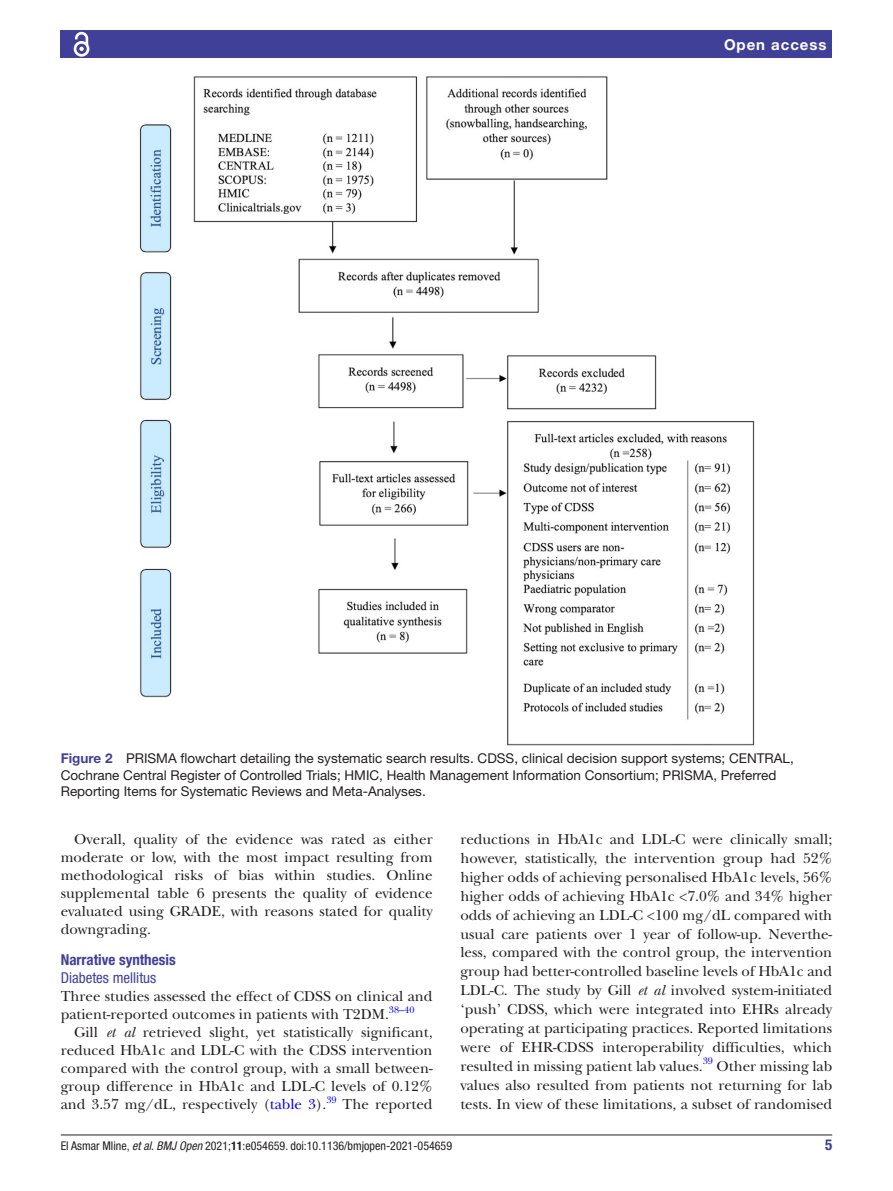
<style>
.page{position:relative;width:893px;height:1191px;background:#fff}
.page>*{position:absolute;margin:0;border:0;box-sizing:border-box;transform-origin:0 0}
.t1{font:15px/18.9px "New Baskerville";color:#231f20;text-align:justify}
.t2{font:700 condensed 15px "Helvetica Neue LT Std";color:#414099}
.t3{font:condensed 15px "Helvetica Neue LT Std";color:#414099}
.t4{font:700 15px "Helvetica Neue LT Std";letter-spacing:.065em;color:#fff}
.t5{font:13.5px/16.2px "Helvetica Neue LT Std";color:#231f20}
.t6{font:condensed 12px "Helvetica Neue LT Std";color:#231f20}
.t7{font:9.9px "New Baskerville";color:#00f}
.s1{font-weight:700;color:#414099}
.s2{font-style:italic}
.s3{color:#00f}
.s4{font-weight:700}
</style>
<div class="page">
<hr style="left:61px;top:1134px;width:771px;height:1px;background:#231f20">
<div style="left:61px;top:31px;width:771px;height:27px;background:#414099"></div>
<svg style="left:73px;top:31px;width:17px;height:26px"></svg>
<img style="left:139px;top:76px;width:616px;height:669px">
<p class="t4" style="left:724px;top:35px;width:104px">Open access</p>
<p class="t5" style="left:61px;top:750px;width:735px"><span class="s1">Figure 2</span> PRISMA flowchart detailing the systematic search results. CDSS, clinical decision support systems; CENTRAL,<br>Cochrane Central Register of Controlled Trials; HMIC, Health Management Information Consortium; PRISMA, Preferred<br>Reporting Items for Systematic Reviews and Meta-Analyses.</p>
<p class="t1" style="left:61px;top:830px;width:373px;line-height:18px;text-indent:14px">Overall, quality of the evidence was rated as either moderate or low, with the most impact resulting from methodological risks of bias within studies. Online supplemental table 6 presents the quality of evidence evaluated using GRADE, with reasons stated for quality downgrading.</p>
<p class="t2" style="left:61px;top:951px;width:116px">Narrative synthesis</p>
<p class="t3" style="left:61px;top:969px;width:97px">Diabetes mellitus</p>
<p class="t1" style="left:61px;top:987px;width:373px;line-height:18px">Three studies assessed the effect of CDSS on clinical and patient-reported outcomes in patients with T2DM.</p>
<p class="t7" style="left:389px;top:1003px;width:27px">38–40</p>
<p class="t1" style="left:61px;top:1023px;width:373px;line-height:18px;text-indent:14px">Gill <span class="s2">et al</span> retrieved slight, yet statistically significant, reduced HbA1c and LDL-C with the CDSS intervention compared with the control group, with a small between&shy;group difference in HbA1c and LDL-C levels of 0.12% and 3.57 mg/dL, respectively (<span class="s3">table 3</span>).</p>
<p class="t7" style="left:326px;top:1093px;width:12px">39</p>
<p class="t1" style="left:343px;top:1095px;width:91px">The reported</p>
<p class="t1" style="left:460px;top:829px;width:373px">reductions in HbA1c and LDL-C were clinically small; however, statistically, the intervention group had 52% higher odds of achieving personalised HbA1c levels, 56% higher odds of achieving HbA1c &lt;7.0% and 34% higher odds of achieving an LDL-C &lt;100 mg/dL compared with usual care patients over 1 year of follow-up. Neverthe&shy;less, compared with the control group, the intervention group had better-controlled baseline levels of HbA1c and LDL-C. The study by Gill <span class="s2">et al</span> involved system-initiated ‘push’ CDSS, which were integrated into EHRs already operating at participating practices. Reported limitations were of EHR-CDSS interoperability difficulties, which resulted in missing patient lab values.</p>
<p class="t7" style="left:703px;top:1055px;width:12px">39</p>
<p class="t1" style="left:460px;top:1057px;width:373px;text-indent:256px">Other missing lab values also resulted from patients not returning for lab tests. In view of these limitations, a subset of randomised</p>
<p class="t6" style="left:61px;top:1138px;width:393px">El Asmar Mline, <span class="s2">et al</span>. <span class="s2">BMJ Open</span> 2021;<span class="s4">11</span>:e054659. doi:10.1136/bmjopen-2021-054659</p>
<p class="t2" style="left:825px;top:1135px;width:9px">5</p>
</div>
